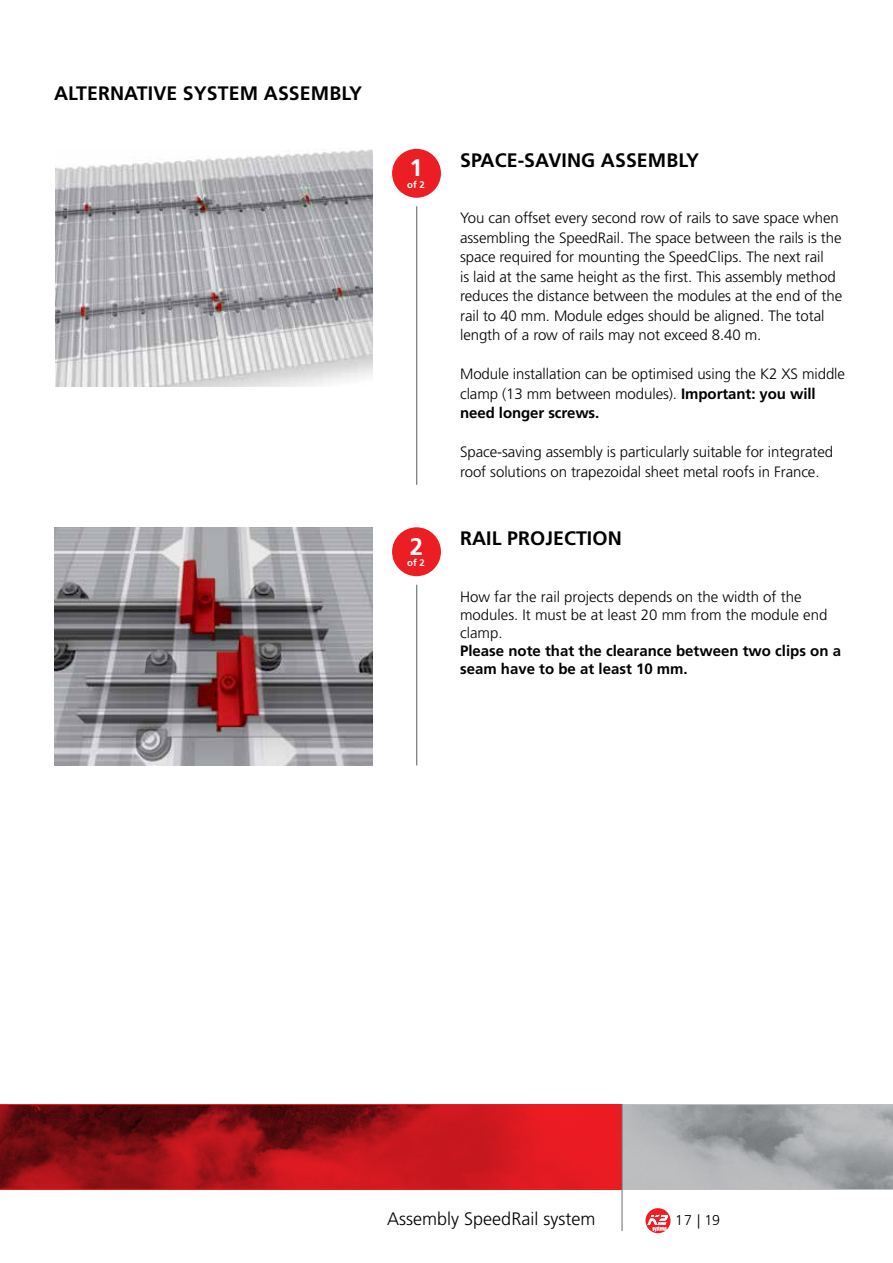
<style>
.page{position:relative;width:893px;height:1263px;background:#fff}
.page>*{position:absolute;margin:0;border:0;box-sizing:border-box;transform-origin:0 0}
.t1{font:700 24px "Frutiger LT";color:#fff}
.t2{font:700 19.5px "Frutiger LT";letter-spacing:.005em;color:#000}
.t3{font:300 18px "Frutiger LT";color:#000}
.t4{font:300 15px/19.5px "Frutiger LT";letter-spacing:-.005em;color:#000}
.t5{font:700 15px/18px "Frutiger LT";color:#000}
.t6{font:300 14.25px "Frutiger LT";color:#000}
.t7{font:700 9.6px "Frutiger LT";color:#fff}
.s1{font-weight:700}
</style>
<div class="page">
<svg style="left:645px;top:1208px;width:25px;height:25px"></svg>
<svg style="left:0;top:1104px;width:622px;height:86px;background:#ab141a"></svg>
<svg style="left:623px;top:1104px;width:270px;height:86px;background:#a8aaad"></svg>
<hr style="left:622px;top:1104px;width:1px;height:127px;background:#6d6e71">
<hr style="left:416px;top:206px;width:1px;height:279px;background:#58595b">
<hr style="left:416px;top:585px;width:1px;height:180px;background:#58595b">
<div style="left:392px;top:149px;width:49px;height:49px;background:#ed1d24;border-radius:50%"></div>
<div style="left:392px;top:527px;width:49px;height:49px;background:#ed1d24;border-radius:50%"></div>
<img style="left:55px;top:149px;width:318px;height:238px">
<img style="left:54px;top:527px;width:319px;height:238px">
<h2 class="t2" style="left:54px;top:81px;width:309px">ALTERNATIVE SYSTEM ASSEM BLY</h2>
<h1 class="t1" style="left:409px;top:154px;width:15px">1</h1>
<p class="t7" style="left:407px;top:179px;width:19px">of 2</p>
<h1 class="t1" style="left:410px;top:532px;width:15px">2</h1>
<p class="t7" style="left:407px;top:557px;width:19px">of 2</p>
<h2 class="t2" style="left:460px;top:149px;width:240px">SPACE-SAVING ASSEM BLY</h2>
<p class="t4" style="left:460px;top:208px;width:384px">You can offset every second row of rails to save space when assembling the SpeedRail. The space between the rails is the space required for mounting the SpeedClips. The next rail<br>is laid at the same height as the first. This assembly method reduces the distance between the modules at the end of the rail to 40 mm. Module edges should be aligned. The total length of a row of rails may not exceed 8.40 m.</p>
<p class="t4" style="left:460px;top:364px;width:386px">Module installation can be optimised using the K2 XS middle clamp (13 mm between modules). <span class="s1">Important: you will need longer screws.</span></p>
<p class="t4" style="left:460px;top:442px;width:374px">Space-saving assembly is particularly suitable for integrated roof solutions on trapezoidal sheet metal roofs in France.</p>
<h2 class="t2" style="left:460px;top:527px;width:163px">RAIL PROJECTION</h2>
<p class="t4" style="left:460px;top:588px;width:369px;line-height:18px">How far the rail projects depends on the width of the modules. It must be at least 20 mm from the module end clamp.</p>
<p class="t5" style="left:460px;top:641px;width:382px">Please note that the clearance between two clips on a seam have to be at least 10 mm.</p>
<p class="t3" style="left:387px;top:1209px;width:210px">Assembly SpeedRail system</p>
<p class="t6" style="left:675px;top:1212px;width:47px">17 | 19</p>
</div>
